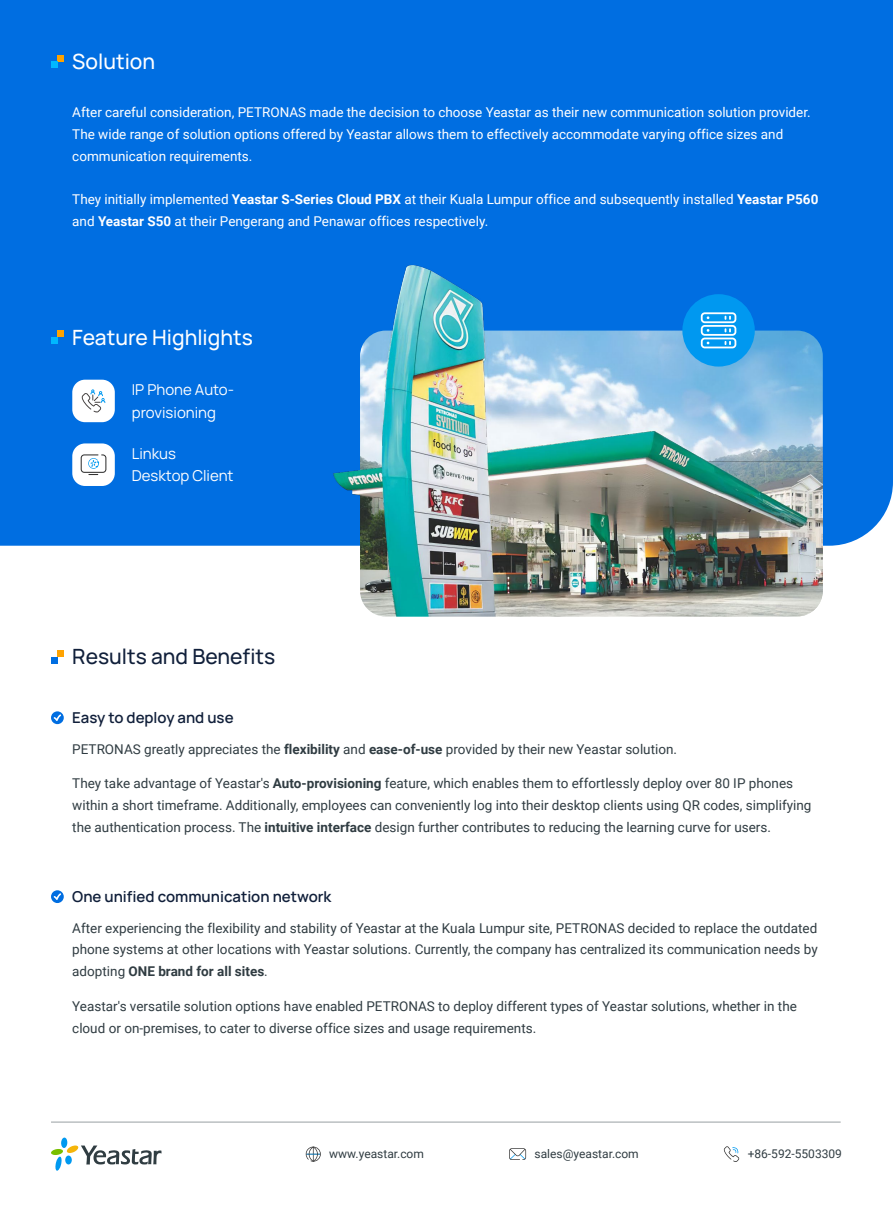
<style>
.page{position:relative;width:893px;height:1212px;background:#fff}
.page>*{position:absolute;margin:0;border:0;box-sizing:border-box;transform-origin:0 0}
.t1{font:500 21px "Manrope";color:#fff}
.t2{font:500 21px "Manrope";color:#101f3a}
.t3{font:600 15px "Manrope";color:#101f3a}
.t4{font:15px/22.5px "Manrope";color:#fff}
.t5{font:13.5px/21.8px "Roboto";color:#303c42}
.t6{font:13.5px/21.8px "Roboto";color:#fff}
.t7{font:12px "Roboto";color:#303c42}
.s1{font-weight:700}
</style>
<div class="page">
<div style="left:0;top:0;width:893px;height:546px;background:#006ee1"></div>
<svg style="left:51px;top:55px;width:13px;height:13px"></svg>
<svg style="left:51px;top:331px;width:13px;height:12px"></svg>
<svg style="left:51px;top:711px;width:13px;height:13px"></svg>
<svg style="left:54px;top:714px;width:7px;height:7px"></svg>
<svg style="left:51px;top:890px;width:13px;height:13px"></svg>
<svg style="left:54px;top:893px;width:7px;height:7px"></svg>
<svg style="left:51px;top:650px;width:13px;height:13px"></svg>
<svg style="left:51px;top:1137px;width:111px;height:34px"></svg>
<hr style="left:51px;top:1122px;width:790px;height:1px;background:#303c42">
<svg style="left:723px;top:1146px;width:16px;height:16px"></svg>
<svg style="left:306px;top:1146px;width:15px;height:15px"></svg>
<svg style="left:509px;top:1148px;width:17px;height:12px"></svg>
<div style="left:72px;top:443px;width:43px;height:43px;background:#fff;border-radius:13px"></div>
<div style="left:72px;top:380px;width:43px;height:42px;background:#fff;border-radius:13px"></div>
<svg style="left:81px;top:454px;width:25px;height:21px"></svg>
<svg style="left:81px;top:389px;width:24px;height:23px"></svg>
<img style="left:328px;top:255px;width:495px;height:361px">
<div style="left:682px;top:294px;width:73px;height:73px;background:#0098f0;border-radius:50%"></div>
<svg style="left:701px;top:312px;width:35px;height:36px"></svg>
<h1 class="t1" style="left:72px;top:47px;width:84px">Solution</h1>
<p class="t6" style="left:72px;top:101px;width:740px">After careful consideration, PETRONAS made the decision to choose Yeastar as their new communication solution provider.<br>The wide range of solution options offered by Yeastar allows them to effectively accommodate varying office sizes and communication requirements.</p>
<p class="t6" style="left:72px;top:188px;width:748px">They initially implemented <span class="s1">Yeastar S-Series Cloud PBX</span> at their Kuala Lumpur office and subsequently installed <span class="s1">Yeastar P560 </span>and <span class="s1">Yeastar S50</span> at their Pengerang and Penawar offices respectively.</p>
<h1 class="t1" style="left:72px;top:322px;width:182px">Feature Highlights</h1>
<p class="t4" style="left:132px;top:378px;width:104px">IP Phone Auto&shy;provisioning</p>
<p class="t4" style="left:132px;top:441px;width:103px">Linkus<br>Desktop Client</p>
<h1 class="t2" style="left:72px;top:642px;width:205px">Results and Benefits</h1>
<p class="t3" style="left:72px;top:707px;width:163px">Easy to deploy and use</p>
<p class="t5" style="left:72px;top:738px;width:606px">PETRONAS greatly appreciates the <span class="s1">flexibility</span> and <span class="s1">ease-of-use</span> provided by their new Yeastar solution.</p>
<p class="t5" style="left:72px;top:772px;width:741px">They take advantage of Yeastar's <span class="s1">Auto-provisioning</span> feature, which enables them to effortlessly deploy over 80 IP phones within a short timeframe. Additionally, employees can conveniently log into their desktop clients using QR codes, simplifying the authentication process. The <span class="s1">intuitive interface</span> design further contributes to reducing the learning curve for users.</p>
<p class="t3" style="left:72px;top:886px;width:261px">One unified communication network</p>
<p class="t5" style="left:72px;top:916px;width:747px;text-align:justify">After experiencing the flexibility and stability of Yeastar at the Kuala Lumpur site, PETRONAS decided to replace the outdated phone systems at other locations with Yeastar solutions. Currently, the company has centralized its communication needs by adopting <span class="s1">ONE brand for all sites</span>.</p>
<p class="t5" style="left:72px;top:994px;width:726px">Yeastar's versatile solution options have enabled PETRONAS to deploy different types of Yeastar solutions, whether in the cloud or on-premises, to cater to diverse office sizes and usage requirements.</p>
<p class="t7" style="left:329px;top:1146px;width:96px">www.yeastar.com</p>
<p class="t7" style="left:535px;top:1146px;width:106px">sales@yeastar.com</p>
<p class="t7" style="left:748px;top:1146px;width:96px">+86-592-5503309</p>
</div>
